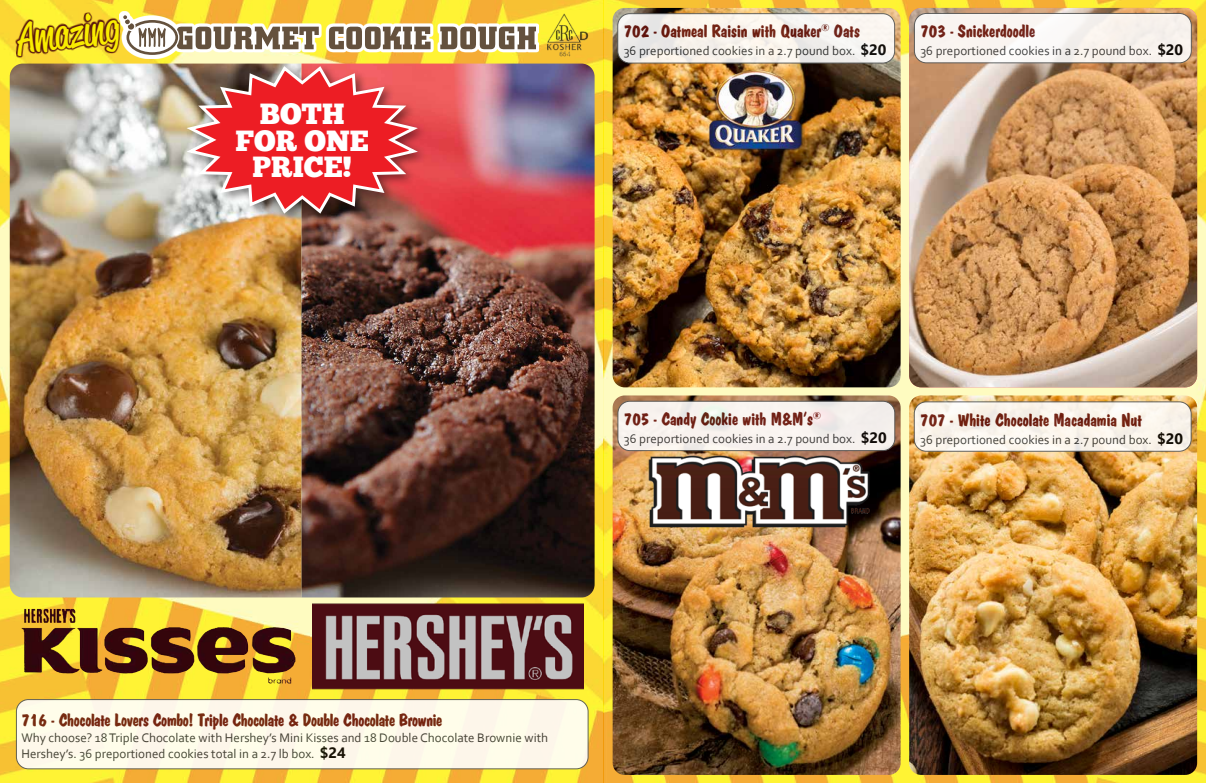
<style>
.page{position:relative;width:1206px;height:783px;background:#fff}
.page>*{position:absolute;margin:0;border:0;box-sizing:border-box;transform-origin:0 0}
.t1{font:41.7px "Reklame Script Regular DEMO";color:#f9ec00}
.t2{font:29.2px/26.5px "Chunk Five";color:#fff;text-align:center}
.t3{font:18px "Joan";color:#68150d}
.t4{font:13px/16px "Corbel";color:#323536}
.s1{font-family:"Segoe UI";font-weight:700;font-size:15px;color:#000}
</style>
<div class="page">
<img style="left:0;top:0;width:1206px;height:783px">
<img style="left:909px;top:8px;width:288px;height:379px">
<div style="left:914px;top:13px;width:277px;height:50px;background:#f9f4f0;border-radius:12px"></div>
<div style="left:914px;top:13px;width:278px;height:50px;border:1px solid #515455;border-radius:12px"></div>
<img style="left:613px;top:396px;width:288px;height:379px">
<img style="left:645px;top:454px;width:228px;height:75px">
<div style="left:618px;top:401px;width:277px;height:50px;background:#f7f2ee;border-radius:12px"></div>
<div style="left:617px;top:401px;width:278px;height:50px;border:1px solid #515455;border-radius:12px"></div>
<img style="left:10px;top:64px;width:585px;height:534px">
<div style="left:16px;top:700px;width:572px;height:69px;background:#fefcea;border-radius:12px"></div>
<div style="left:16px;top:699px;width:573px;height:70px;border:1px solid #515455;border-radius:12px"></div>
<img style="left:50px;top:609px;width:26px;height:14px">
<div style="left:184px;top:63px;width:244px;height:162px;background:#000;opacity:.45"></div>
<img style="left:182px;top:64px;width:240px;height:152px">
<img style="left:313px;top:564px;width:270px;height:139px">
<img style="left:548px;top:14px;width:41px;height:44px">
<svg style="left:130px;top:11px;width:409px;height:48px"></svg>
<svg style="left:177px;top:27px;width:142px;height:22px"></svg>
<svg style="left:329px;top:27px;width:102px;height:22px"></svg>
<svg style="left:440px;top:27px;width:96px;height:22px"></svg>
<div style="left:125px;top:19px;width:54px;height:37px;border:5px solid #fff;border-radius:50%"></div>
<svg style="left:128px;top:21px;width:49px;height:33px"></svg>
<div style="left:127px;top:20px;width:51px;height:35px;border:3px solid #64513d;border-radius:50%"></div>
<svg style="left:138px;top:27px;width:28px;height:20px"></svg>
<svg style="left:126px;top:22px;width:10px;height:9px"></svg>
<div style="left:128px;top:23px;width:6px;height:7px;background:#64513d;border-radius:50%"></div>
<div style="left:124px;top:18px;width:7px;height:7px;background:#fff;border-radius:50%"></div>
<img style="left:613px;top:8px;width:288px;height:379px">
<div style="left:618px;top:14px;width:277px;height:49px;background:linear-gradient(to right,#f0ece7,#faf6f2);border-radius:12px"></div>
<div style="left:617px;top:13px;width:278px;height:51px;border:1px solid #515455;border-radius:12px"></div>
<img style="left:708px;top:68px;width:96px;height:87px">
<svg style="left:12px;top:9px;width:118px;height:55px;background:#bc942d"></svg>
<img style="left:909px;top:396px;width:288px;height:379px">
<div style="left:914px;top:402px;width:277px;height:49px;background:#fbf5ec;border-radius:12px"></div>
<div style="left:914px;top:401px;width:278px;height:51px;border:1px solid #515455;border-radius:12px"></div>
<h1 class="t1" style="left:15px;top:22px;width:104px;rotate:-7deg">Amazing</h1>
<h2 class="t2" style="left:235px;top:101px;width:135px">BOTH<br>FOR ONE<br>PRICE!</h2>
<h3 class="t3" style="left:624px;top:21px;width:238px">702 - Oatmeal Raisin with Quaker<sup>®</sup> Oats</h3>
<p class="t4" style="left:624px;top:43px;width:264px">36 preportioned cookies in a 2.7 pound box. <span class="s1">$20</span></p>
<h3 class="t3" style="left:920px;top:20px;width:116px">703 - Snickerdoodle</h3>
<p class="t4" style="left:920px;top:43px;width:264px">36 preportioned cookies in a 2.7 pound box. <span class="s1">$20</span></p>
<h3 class="t3" style="left:624px;top:408px;width:199px">705 - Candy Cookie with M&amp;M’s<sup>®</sup></h3>
<p class="t4" style="left:624px;top:430px;width:264px">36 preportioned cookies in a 2.7 pound box. <span class="s1">$20</span></p>
<h3 class="t3" style="left:920px;top:409px;width:223px">707 - White Chocolate Macadamia Nut</h3>
<p class="t4" style="left:920px;top:431px;width:264px">36 preportioned cookies in a 2.7 pound box. <span class="s1">$20</span></p>
<h3 class="t3" style="left:21px;top:710px;width:423px">716 - Chocolate Lovers Combo! Triple Chocolate &amp; Double Chocolate Brownie</h3>
<p class="t4" style="left:21px;top:729px;width:528px">Why choose? 18 Triple Chocolate with Hershey’s Mini Kisses and 18 Double Chocolate Brownie with<br>Hershey’s. 36 preportioned cookies total in a 2.7 lb box. <span class="s1">$24</span></p>
</div>
